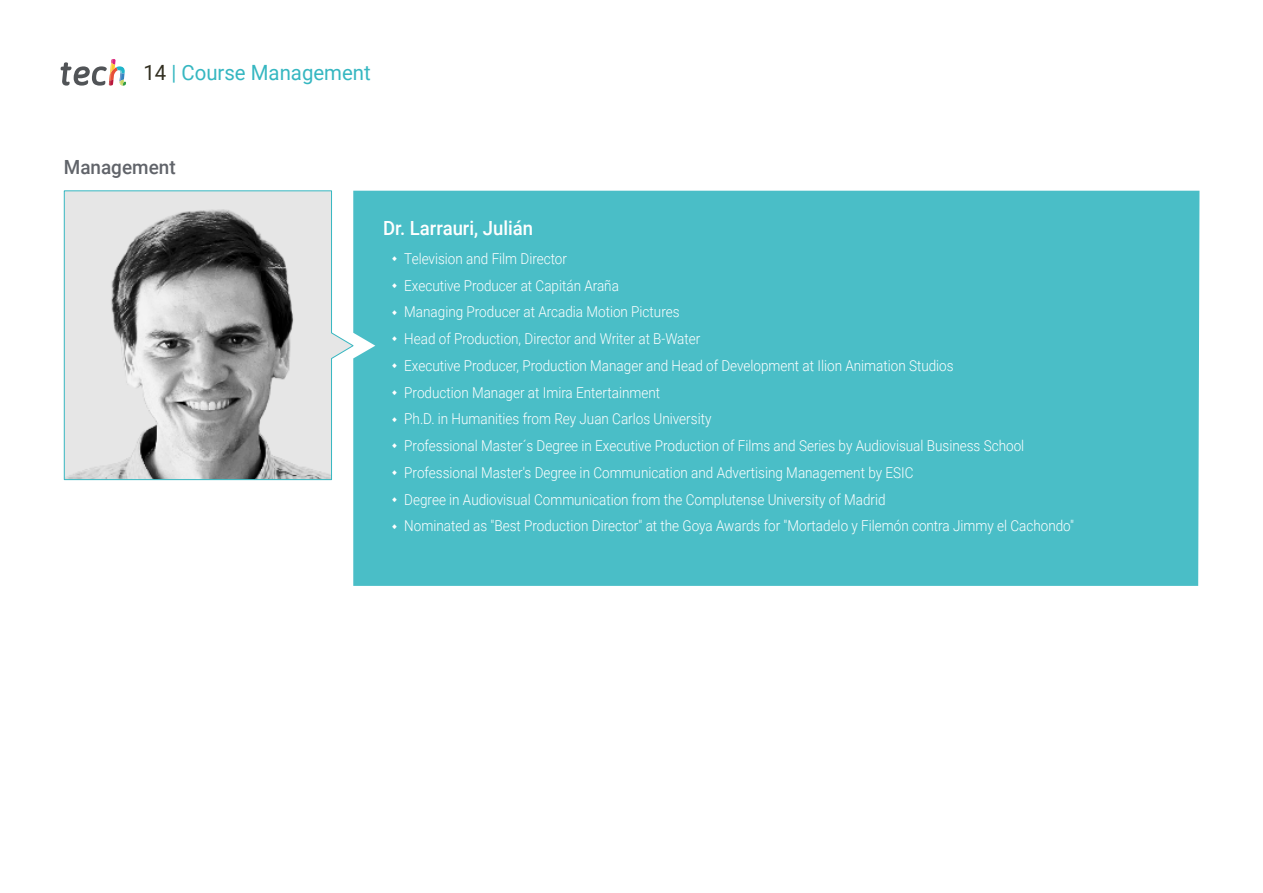
<style>
.page{position:relative;width:1263px;height:893px;background:#fff}
.page>*{position:absolute;margin:0;border:0;box-sizing:border-box;transform-origin:0 0}
.t1{font:21px "Roboto";color:#36b7c1}
.t2{font:500 19.5px "Roboto";color:#fff;scale:.95 1}
.t3{font:500 19.5px "Roboto";color:#61646a}
.t4{font:300 15px/26.7px "Roboto";color:#fff;scale:.9 1}
.s1{color:#312e20}
</style>
<div class="page">
<div style="left:353px;top:191px;width:846px;height:395px;background:#4abec7"></div>
<svg style="left:64px;top:190px;width:290px;height:290px;background:#b9babb"></svg>
<svg style="left:61px;top:59px;width:65px;height:27px"></svg>
<svg style="left:392px;top:256px;width:5px;height:5px"></svg>
<svg style="left:392px;top:283px;width:5px;height:5px"></svg>
<svg style="left:392px;top:310px;width:5px;height:5px"></svg>
<svg style="left:392px;top:336px;width:5px;height:5px"></svg>
<svg style="left:392px;top:363px;width:5px;height:5px"></svg>
<svg style="left:392px;top:390px;width:5px;height:5px"></svg>
<svg style="left:392px;top:417px;width:5px;height:5px"></svg>
<svg style="left:392px;top:443px;width:5px;height:5px"></svg>
<svg style="left:392px;top:470px;width:5px;height:5px"></svg>
<svg style="left:392px;top:497px;width:5px;height:5px"></svg>
<svg style="left:392px;top:524px;width:5px;height:5px"></svg>
<h1 class="t1" style="left:144px;top:57px;width:229px"><span class="s1">14</span> | Course Management</h1>
<h2 class="t3" style="left:64px;top:154px;width:113px">Management</h2>
<h2 class="t2" style="left:383px;top:214px;width:160px">Dr. Larrauri, Julián</h2>
<p class="t4" style="left:404px;top:245px;width:745px">Television and Film Director<br>Executive Producer at Capitán Araña<br>Managing Producer at Arcadia Motion Pictures<br>Head of Production, Director and Writer at B-Water<br>Executive Producer, Production Manager and Head of Development at Ilion Animation Studios<br>Production Manager at Imira Entertainment<br>Ph.D. in Humanities from Rey Juan Carlos University<br>Professional Master´s Degree in Executive Production of Films and Series by Audiovisual Business School Professional Master's Degree in Communication and Advertising Management by ESIC<br>Degree in Audiovisual Communication from the Complutense University of Madrid<br>Nominated as "Best Production Director" at the Goya Awards for "Mortadelo y Filemón contra Jimmy el Cachondo"</p>
</div>
